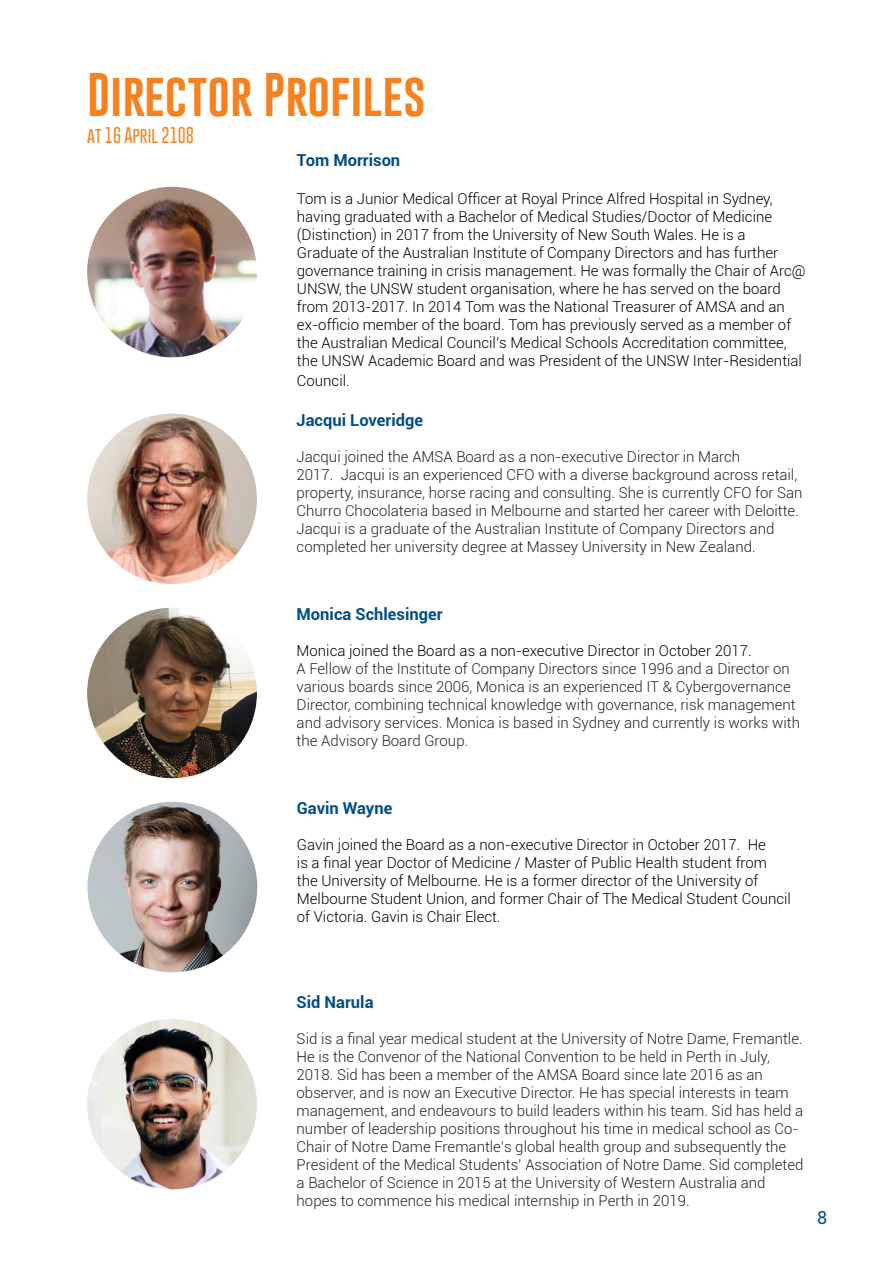
<style>
.page{position:relative;width:893px;height:1263px;background:#fff}
.page>*{position:absolute;margin:0;border:0;box-sizing:border-box;transform-origin:0 0}
.t1{font:45px "Gobold";color:#f58220}
.t2{font:18px "Roboto";color:#004e86}
.t3{font:700 16.5px "Roboto";color:#004e86}
.t4{font:100 16.5px "Gobold";color:#f58220}
.t5{font:300 15px/18px "Roboto";color:#222}
.t6{font:300 15px/18px "Roboto";color:#000}
.t7{font:300 15px/18px "Roboto";color:#212529}
</style>
<div class="page">
<img style="left:87px;top:187px;width:170px;height:170px;border-radius:85px">
<img style="left:87px;top:414px;width:170px;height:170px;border-radius:85px">
<img style="left:87px;top:608px;width:170px;height:170px;border-radius:85px">
<img style="left:87px;top:802px;width:170px;height:170px;border-radius:85px">
<img style="left:87px;top:1019px;width:170px;height:170px;border-radius:85px">
<h1 class="t1" style="left:87px;top:65px;width:340px">Director Profiles</h1>
<p class="t4" style="left:87px;top:124px;width:108px">at 16 April 2108</p>
<p class="t3" style="left:297px;top:149px;width:105px">Tom Morrison</p>
<p class="t6" style="left:297px;top:189px;width:510px">Tom is a Junior Medical Officer at Royal Prince Alfred Hospital in Sydney, having graduated with a Bachelor of Medical Studies/Doctor of Medicine (Distinction) in 2017 from the University of New South Wales. He is a Graduate of the Australian Institute of Company Directors and has further governance training in crisis management. He was formally the Chair of Arc@ UNSW, the UNSW student organisation, where he has served on the board from 2013-2017. In 2014 Tom was the National Treasurer of AMSA and an ex-officio member of the board. Tom has previously served as a member of the Australian Medical Council’s Medical Schools Accreditation committee, the UNSW Academic Board and was President of the UNSW Inter-Residential</p>
<p class="t6" style="left:297px;top:371px;width:54px">Council.</p>
<p class="t3" style="left:297px;top:408px;width:128px">Jacqui Loveridge</p>
<p class="t5" style="left:297px;top:447px;width:507px">Jacqui joined the AMSA Board as a non-executive Director in March<br>2017. Jacqui is an experienced CFO with a diverse background across retail, property, insurance, horse racing and consulting. She is currently CFO for San Churro Chocolateria based in Melbourne and started her career with Deloitte.<br>Jacqui is a graduate of the Australian Institute of Company Directors and completed her university degree at Massey University in New Zealand.</p>
<p class="t3" style="left:297px;top:603px;width:147px">Monica Schlesinger</p>
<p class="t6" style="left:297px;top:641px;width:456px">Monica joined the Board as a non-executive Director in October 2017.</p>
<p class="t7" style="left:297px;top:659px;width:505px">A Fellow of the Institute of Company Directors since 1996 and a Director on various boards since 2006, Monica is an experienced IT &amp; Cybergovernance Director, combining technical knowledge with governance, risk management and advisory services. Monica is based in Sydney and currently is works with the Advisory Board Group.</p>
<p class="t3" style="left:297px;top:797px;width:97px">Gavin Wayne</p>
<p class="t6" style="left:297px;top:835px;width:495px">Gavin joined the Board as a non-executive Director in October 2017. He<br>is a final year Doctor of Medicine / Master of Public Health student from the University of Melbourne. He is a former director of the University of Melbourne Student Union, and former Chair of The Medical Student Council of Victoria. Gavin is Chair Elect.</p>
<p class="t3" style="left:297px;top:991px;width:78px">Sid Narula</p>
<p class="t5" style="left:297px;top:1029px;width:508px">Sid is a final year medical student at the University of Notre Dame, Fremantle.<br>He is the Convenor of the National Convention to be held in Perth in July, 2018. Sid has been a member of the AMSA Board since late 2016 as an observer, and is now an Executive Director. He has special interests in team management, and endeavours to build leaders within his team. Sid has held a number of leadership positions throughout his time in medical school as Co-Chair of Notre Dame Fremantle’s global health group and subsequently the President of the Medical Students’ Association of Notre Dame. Sid completed a Bachelor of Science in 2015 at the University of Western Australia and hopes to commence his medical internship in Perth in 2019.</p>
<p class="t2" style="left:817px;top:1205px;width:12px">8</p>
</div>
